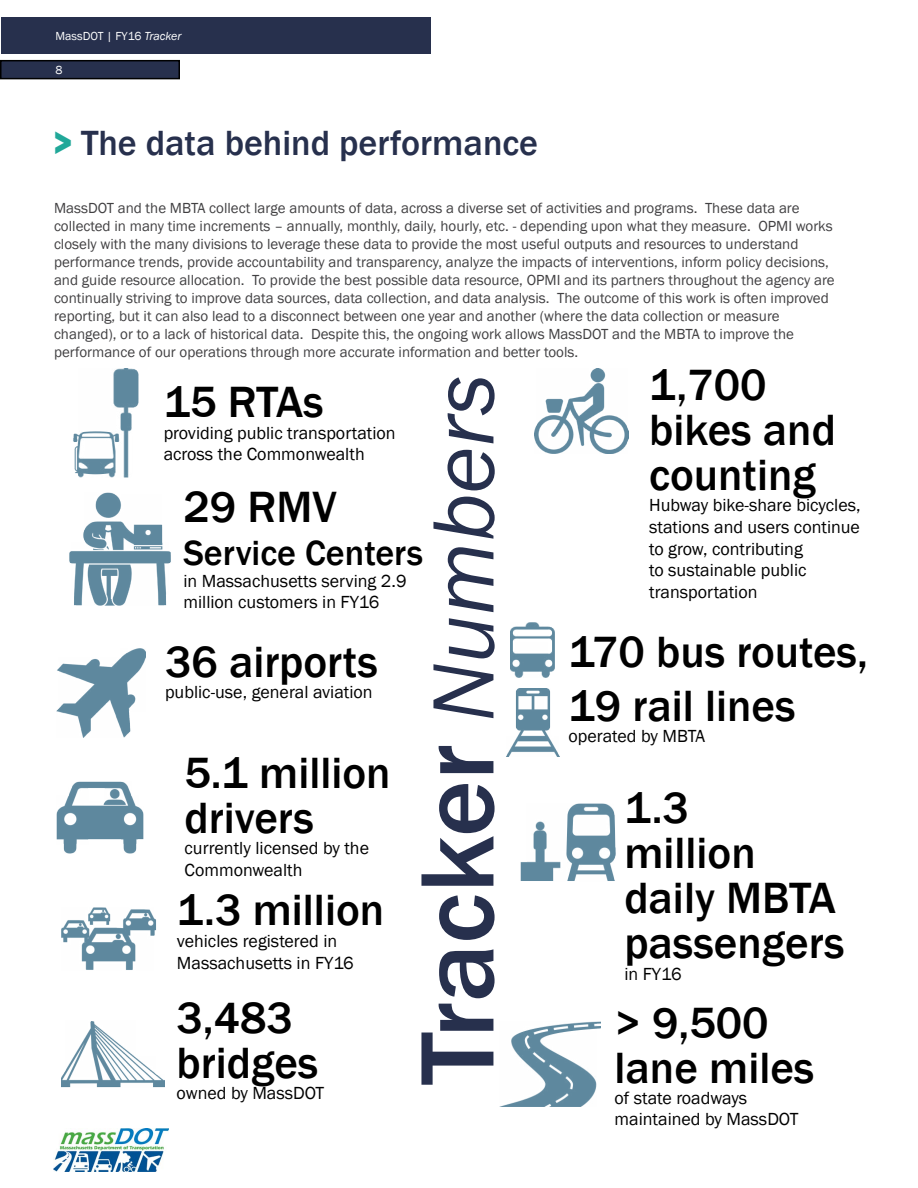
<style>
.page{position:relative;width:918px;height:1188px;background:#fff}
.page>*{position:absolute;margin:0;border:0;box-sizing:border-box;transform-origin:0 0}
.t1{font:500 108px "Franklin Gothic";color:#27304d}
.t2{font:500 45px/45px "Franklin Gothic";color:#000}
.Body{font:500 36px "Franklin Gothic";color:#27304d}
.t3{font:500 36px "Franklin Gothic";color:#000}
.t4{font:18px/21.6px "Franklin Gothic";color:#000}
.Body-2{font:15px/18px "Franklin Gothic";color:#414042}
.t5{font:12px "Franklin Gothic";color:#fff}
.s1{font-style:italic}
.s2{font-family:"Bauhaus 93";font-weight:400;color:#21a899}
.s3{font-weight:400;font-style:italic;font-size:90px}
</style>
<div class="page">
<img style="left:54px;top:1128px;width:115px;height:43px">
<div style="left:1px;top:61px;width:178px;height:18px;background:#27304d"></div>
<div style="left:0;top:60px;width:180px;height:19px;border:2px solid #000"></div>
<div style="left:2px;top:17px;width:429px;height:37px;background:#27304d"></div>
<img style="left:56px;top:648px;width:89px;height:89px">
<img style="left:535px;top:368px;width:93px;height:86px">
<img style="left:56px;top:781px;width:88px;height:73px">
<img style="left:73px;top:368px;width:66px;height:109px">
<img style="left:520px;top:803px;width:96px;height:78px">
<img style="left:506px;top:689px;width:54px;height:67px">
<img style="left:511px;top:623px;width:44px;height:54px">
<img style="left:62px;top:907px;width:94px;height:63px">
<img style="left:62px;top:1021px;width:103px;height:67px">
<img style="left:500px;top:1021px;width:100px;height:86px">
<img style="left:69px;top:492px;width:102px;height:114px">
<p class="t5" style="left:56px;top:28px;width:127px">MassDOT | FY16 <span class="s1">Tracker</span></p>
<p class="t5" style="left:56px;top:62px;width:9px">8</p>
<p class="Body" style="left:54px;top:121px;width:486px"><span class="s2">&gt;</span> The data behind performance</p>
<p class="Body-2" style="left:54px;top:199px;width:782px">MassDOT and the MBTA collect large amounts of data, across a diverse set of activities and programs. These data are collected in many time increments – annually, monthly, daily, hourly, etc. - depending upon what they measure. OPMI works closely with the many divisions to leverage these data to provide the most useful outputs and resources to understand performance trends, provide accountability and transparency, analyze the impacts of interventions, inform policy decisions, and guide resource allocation. To provide the best possible data resource, OPMI and its partners throughout the agency are continually striving to improve data sources, data collection, and data analysis. The outcome of this work is often improved reporting, but it can also lead to a disconnect between one year and another (where the data collection or measure changed), or to a lack of historical data. Despite this, the ongoing work allows MassDOT and the MBTA to improve the performance of our operations through more accurate information and better tools.</p>
<p class="t2" style="left:164px;top:380px;width:161px">15 RTAs</p>
<p class="t4" style="left:164px;top:422px;width:234px">providing public transportation across the Commonwealth</p>
<p class="t2" style="left:649px;top:363px;width:188px">1,700 bikes and counting</p>
<p class="t4" style="left:649px;top:495px;width:213px">Hubway bike-share bicycles, stations and users continue to grow, contributing<br>to sustainable public transportation</p>
<p class="t1" style="left:391px;top:1085px;width:713px;rotate:-90deg">Tracker <span class="s3">Numbers</span></p>
<p class="t2" style="left:183px;top:485px;width:155px">29 RMV</p>
<p class="t3" style="left:183px;top:531px;width:241px">Service Centers</p>
<p class="t4" style="left:183px;top:570px;width:225px">in Massachusetts serving 2.9 million customers in FY16</p>
<p class="t2" style="left:165px;top:640px;width:214px">36 airports</p>
<p class="t4" style="left:165px;top:682px;width:209px">public-use, general aviation</p>
<p class="t2" style="left:568px;top:629px;width:301px">170 bus routes,</p>
<p class="t2" style="left:568px;top:683px;width:229px">19 rail lines</p>
<p class="t4" style="left:568px;top:726px;width:138px">operated by MBTA</p>
<p class="t2" style="left:185px;top:751px;width:208px">5.1 million drivers</p>
<p class="t4" style="left:185px;top:838px;width:186px">currently licensed by the<br>Commonwealth</p>
<p class="t2" style="left:624px;top:786px;width:66px">1.3</p>
<p class="t2" style="left:624px;top:831px;width:133px">million</p>
<p class="t2" style="left:624px;top:876px;width:222px">daily MBTA passengers</p>
<p class="t4" style="left:624px;top:964px;width:59px">in FY16</p>
<p class="t2" style="left:177px;top:888px;width:209px">1.3 million</p>
<p class="t4" style="left:177px;top:931px;width:162px">vehicles registered in</p>
<p class="t4" style="left:177px;top:952px;width:178px">Massachusetts in FY16</p>
<p class="t2" style="left:177px;top:996px;width:143px">3,483 bridges</p>
<p class="t4" style="left:177px;top:1083px;width:149px">owned by MassDOT</p>
<p class="t2" style="left:615px;top:1001px;width:201px">&gt; 9,500 lane miles</p>
<p class="t4" style="left:615px;top:1088px;width:134px">of state roadways</p>
<p class="t4" style="left:615px;top:1109px;width:185px">maintained by MassDOT</p>
</div>
